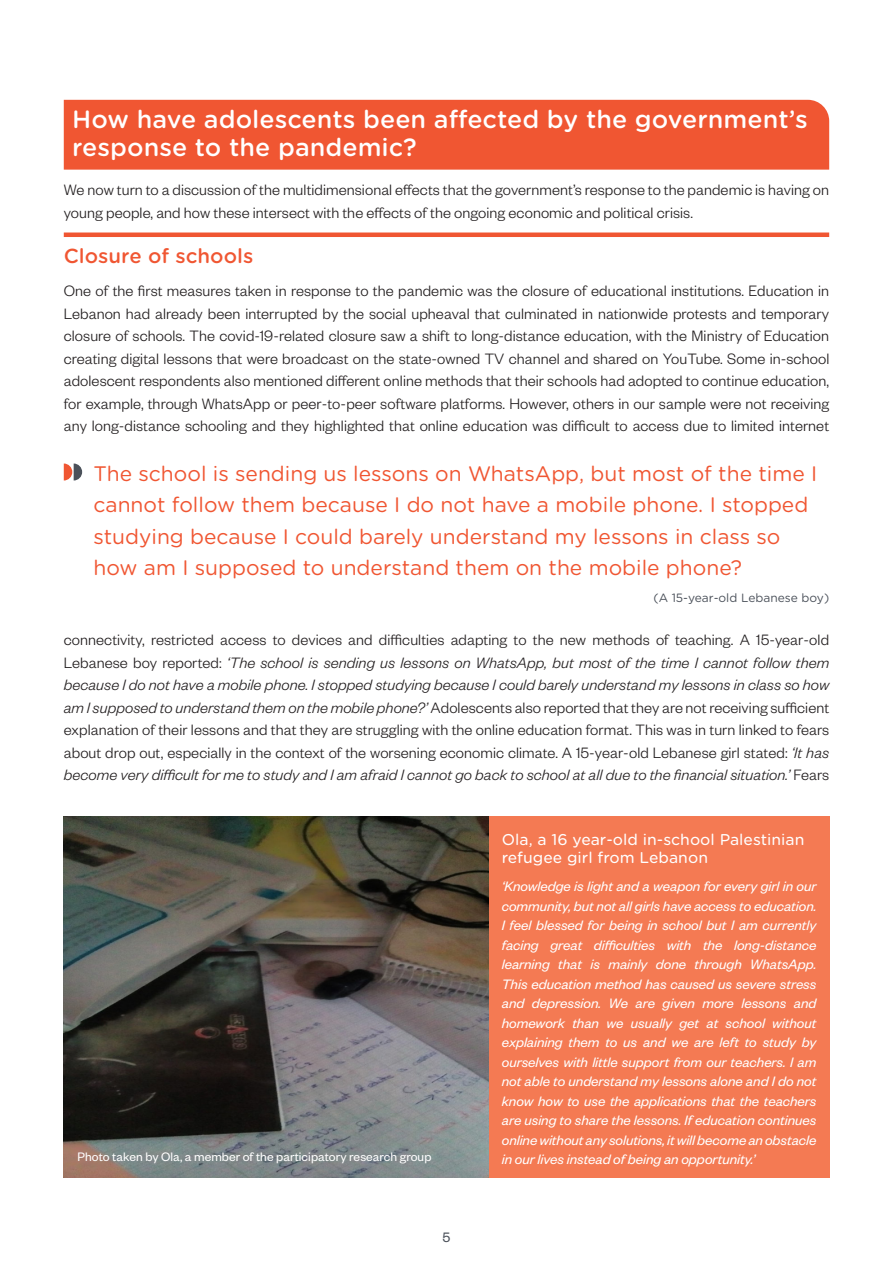
<style>
.page{position:relative;width:893px;height:1263px;background:#fff}
.page>*{position:absolute;margin:0;border:0;box-sizing:border-box;transform-origin:0 0}
.Heading_1{font:500 24px/28.8px "Gotham Rnd S Sm";color:#fff}
.Quotes{font:21px/31.5px "Gotham Rounded";color:#f05632}
.Heading_3{font:500 19.5px "Gotham Rnd S Sm";color:#f05632}
.Body_text_1st_Para{font:300 16.5px/22.5px "Founders Grotesk";letter-spacing:.005em;color:#231f20;text-align:justify}
.Box_contents{font:italic 15px/19.5px "Founders Grotesk";color:#fff;text-align:justify}
.Box_title{font:15px/18px "Gotham Rnd S Sm";color:#fff}
.t1{font:15px "Founders Grotesk";color:#4b515a}
.Image_source{font:13.5px "Founders Grotesk";letter-spacing:.005em;color:#fff}
.Quotes_source{font:12px "Gotham Rounded";color:#4b515a}
.s1{font-style:italic}
</style>
<div class="page">
<div style="left:64px;top:100px;width:765px;height:70px;background:#f05632"></div>
<div style="left:64px;top:232px;width:765px;height:5px;background:#f05632"></div>
<svg style="left:64px;top:463px;width:18px;height:17px"></svg>
<img style="left:64px;top:816px;width:425px;height:362px">
<div style="left:489px;top:816px;width:340px;height:362px;background:#f47a53"></div>
<p class="Heading_1" style="left:72px;top:103px;width:737px">How have adolescents been affected by the government’s response to the pandemic?</p>
<p class="Body_text_1st_Para" style="left:64px;top:178px;width:767px">We now turn to a discussion of the multidimensional effects that the government’s response to the pandemic is having on young people, and how these intersect with the effects of the ongoing economic and political crisis.</p>
<p class="Heading_3" style="left:64px;top:241px;width:191px">Closure of schools</p>
<p class="Body_text_1st_Para" style="left:64px;top:279px;width:767px">One of the first measures taken in response to the pandemic was the closure of educational institutions. Education in Lebanon had already been interrupted by the social upheaval that culminated in nationwide protests and temporary closure of schools. The covid-19-related closure saw a shift to long-distance education, with the Ministry of Education creating digital lessons that were broadcast on the state-owned TV channel and shared on YouTube. Some in-school adolescent respondents also mentioned different online methods that their schools had adopted to continue education, for example, through WhatsApp or peer-to-peer software platforms. However, others in our sample were not receiving any long-distance schooling and they highlighted that online education was difficult to access due to limited internet</p>
<p class="Quotes" style="left:94px;top:456px;width:725px">The school is sending us lessons on WhatsApp, but most of the time I cannot follow them because I do not have a mobile phone. I stopped studying because I could barely understand my lessons in class so how am I supposed to understand them on the mobile phone?</p>
<p class="Quotes_source" style="left:653px;top:589px;width:177px">(A 15-year-old Lebanese boy)</p>
<p class="Body_text_1st_Para" style="left:64px;top:628px;width:767px">connectivity, restricted access to devices and difficulties adapting to the new methods of teaching. A 15-year-old Lebanese boy reported: <span class="s1">‘The school is sending us lessons on WhatsApp, but most of the time I cannot follow them because I do not have a mobile phone. I stopped studying because I could barely understand my lessons in class so how am I supposed to understand them on the mobile phone?’</span> Adolescents also reported that they are not receiving sufficient explanation of their lessons and that they are struggling with the online education format. This was in turn linked to fears about drop out, especially in the context of the worsening economic climate. A 15-year-old Lebanese girl stated: <span class="s1">‘It has become very difficult for me to study and I am afraid I cannot go back to school at all due to the financial situation.’</span> Fears</p>
<p class="Box_title" style="left:502px;top:830px;width:304px">Ola, a 16 year-old in-school Palestinian refugee girl from Lebanon</p>
<p class="Box_contents" style="left:502px;top:876px;width:316px">‘Knowledge is light and a weapon for every girl in our community, but not all girls have access to education.<br>I feel blessed for being in school but I am currently facing great difficulties with the long-distance learning that is mainly done through WhatsApp.<br>This education method has caused us severe stress and depression. We are given more lessons and homework than we usually get at school without explaining them to us and we are left to study by ourselves with little support from our teachers. I am not able to understand my lessons alone and I do not know how to use the applications that the teachers are using to share the lessons. If education continues online without any solutions, it will become an obstacle</p>
<p class="Image_source" style="left:78px;top:1148px;width:355px">Photo taken by Ola, a member of the participatory research group</p>
<p class="Box_contents" style="left:502px;top:1149px;width:255px">in our lives instead of being an opportunity.’</p>
<p class="t1" style="left:443px;top:1228px;width:9px">5</p>
</div>
